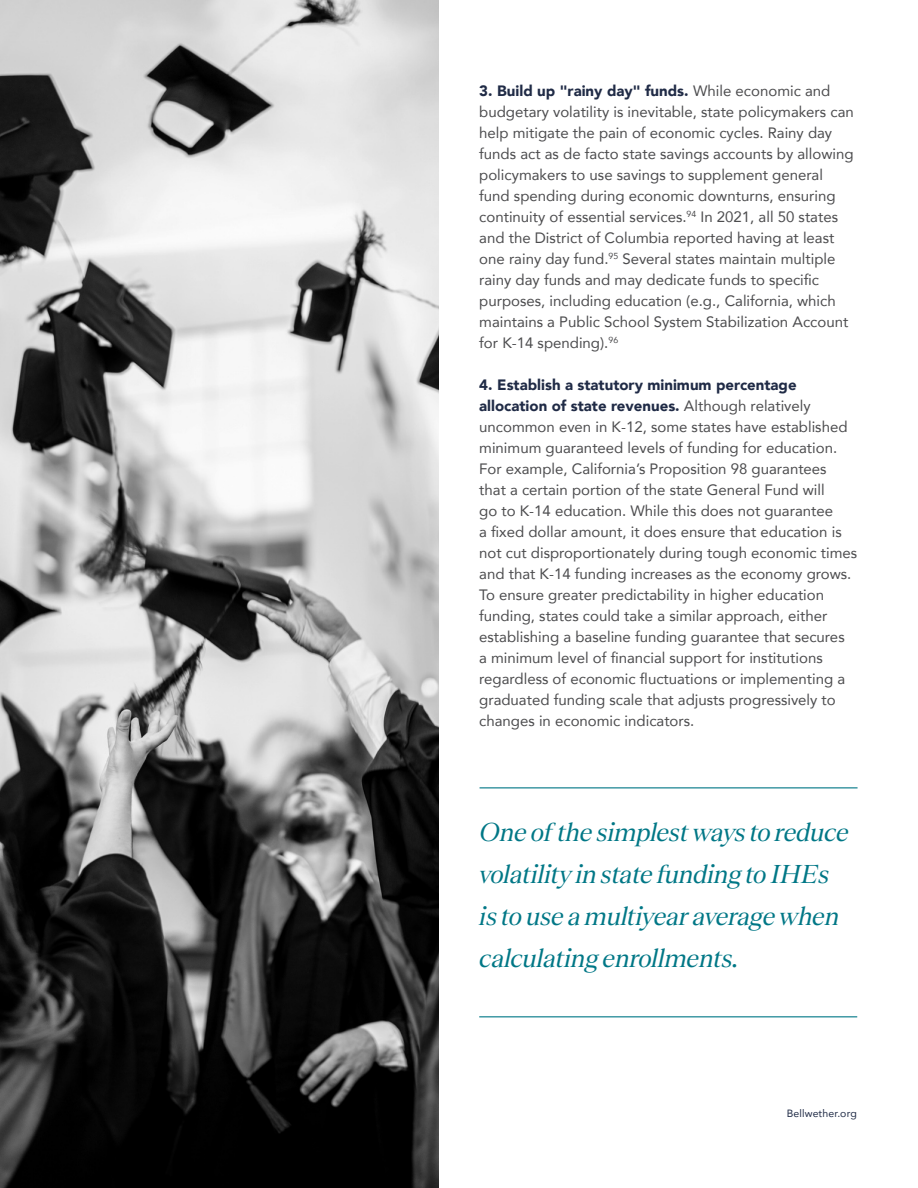
<style>
.page{position:relative;width:918px;height:1188px;background:#fff}
.page>*{position:absolute;margin:0;border:0;box-sizing:border-box;transform-origin:0 0}
.t1{font:italic 27px/42px "Teodor";letter-spacing:-.01em;color:#007786}
.t2{font:15px/21px "Avenir";color:#4c4c4e}
.t3{font:10.5px "Avenir";letter-spacing:.01em;color:#202b46}
.s1{font-weight:900;color:#202b46}
</style>
<div class="page">
<img style="left:0;top:0;width:439px;height:1188px">
<hr style="left:480px;top:787px;width:378px;height:1px;background:#007786">
<hr style="left:479px;top:1016px;width:378px;height:1px;background:#007786">
<p class="t2" style="left:479px;top:80px;width:376px"><span class="s1">3. Build up "rainy day" funds.</span> While economic and budgetary volatility is inevitable, state policymakers can help mitigate the pain of economic cycles. Rainy day funds act as de facto state savings accounts by allowing policymakers to use savings to supplement general fund spending during economic downturns, ensuring continuity of essential services.<sup>94</sup> In 2021, all 50 states and the District of Columbia reported having at least one rainy day fund.<sup>95</sup> Several states maintain multiple rainy day funds and may dedicate funds to specific purposes, including education (e.g., California, which maintains a Public School System Stabilization Account for K-14 spending).<sup>96</sup></p>
<p class="t2" style="left:479px;top:374px;width:379px"><span class="s1">4. Establish a statutory minimum percentage allocation of state revenues.</span> Although relatively uncommon even in K-12, some states have established minimum guaranteed levels of funding for education.<br>For example, California’s Proposition 98 guarantees<br>that a certain portion of the state General Fund will<br>go to K-14 education. While this does not guarantee<br>a fixed dollar amount, it does ensure that education is not cut disproportionately during tough economic times and that K-14 funding increases as the economy grows.<br>To ensure greater predictability in higher education funding, states could take a similar approach, either establishing a baseline funding guarantee that secures<br>a minimum level of financial support for institutions regardless of economic fluctuations or implementing a graduated funding scale that adjusts progressively to changes in economic indicators.</p>
<h1 class="t1" style="left:479px;top:809px;width:371px">One of the simplest ways to reduce volatility in state funding to IHEs is to use a multiyear average when calculating enrollments.</h1>
<p class="t3" style="left:787px;top:1105px;width:71px">Bellwether.org</p>
</div>
